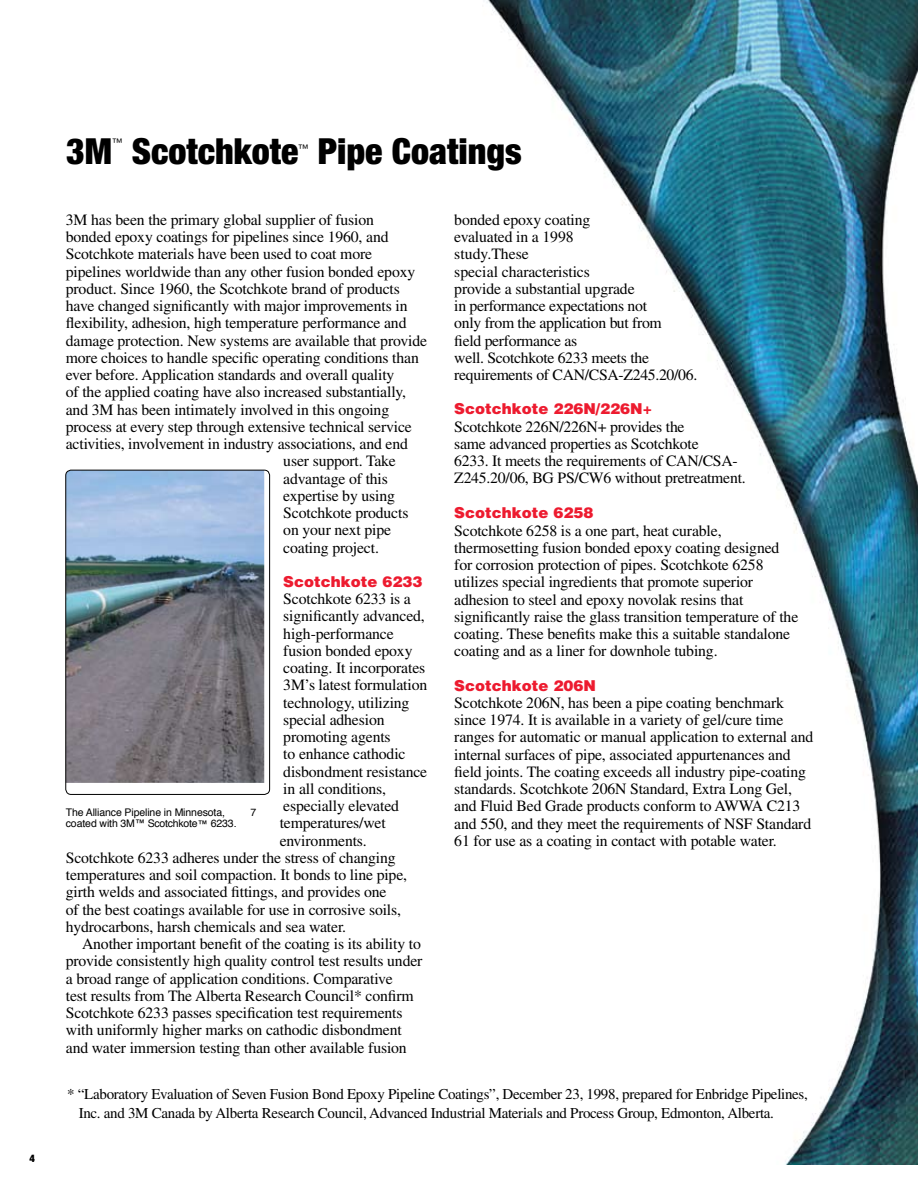
<style>
.page{position:relative;width:918px;height:1188px;background:#fff}
.page>*{position:absolute;margin:0;border:0;box-sizing:border-box;transform-origin:0 0}
.t1{font:900 condensed 36px "Helvetica Neue";color:#000}
.t2{font:15.75px/17.2px "Times";letter-spacing:-.01em;color:#000}
.t3{font:15px/18.8px "Times";letter-spacing:-.02em;color:#000}
.t4{font:900 15px "Helvetica";color:#ed1b2f}
.t5{font:10.5px "Helvetica";letter-spacing:-.01em;color:#000}
.t6{font:condensed 10.5px "Helvetica Neue";color:#000}
.t7{font:900 condensed 10.5px "Helvetica Neue";color:#000}
</style>
<div class="page">
<img style="left:65px;top:0;width:853px;height:1164px">
<div style="left:66px;top:470px;width:204px;height:324px;background:#fff;border-radius:5px"></div>
<img style="left:66px;top:470px;width:198px;height:313px">
<div style="left:65px;top:470px;width:205px;height:325px;border:1px solid #000;border-radius:5px"></div>
<p class="t7" style="left:30px;top:1152px;width:7px">4</p>
<h1 class="t1" style="left:66px;top:129px;width:48px">3M</h1>
<p class="t6" style="left:112px;top:136px;width:12px">™</p>
<h1 class="t1" style="left:132px;top:129px;width:168px">Scotchkote</h1>
<p class="t6" style="left:298px;top:142px;width:12px">™</p>
<h1 class="t1" style="left:318px;top:129px;width:206px">Pipe Coatings</h1>
<p class="t2" style="left:66px;top:211px;width:310px">3M has been the primary global supplier of fusion</p>
<p class="t2" style="left:66px;top:228px;width:324px">bonded epoxy coatings for pipelines since 1960, and</p>
<p class="t2" style="left:66px;top:245px;width:308px">Scotchkote materials have been used to coat more</p>
<p class="t2" style="left:66px;top:263px;width:351px">pipelines worldwide than any other fusion bonded epoxy</p>
<p class="t2" style="left:66px;top:280px;width:336px">product. Since 1960, the Scotchkote brand of products</p>
<p class="t2" style="left:66px;top:297px;width:343px">have changed significantly with major improvements in</p>
<p class="t2" style="left:66px;top:314px;width:342px">flexibility, adhesion, high temperature performance and</p>
<p class="t2" style="left:66px;top:332px;width:363px">damage protection. New systems are available that provide</p>
<p class="t2" style="left:66px;top:349px;width:355px">more choices to handle specific operating conditions than</p>
<p class="t2" style="left:66px;top:366px;width:330px">ever before. Application standards and overall quality</p>
<p class="t2" style="left:66px;top:383px;width:342px">of the applied coating have also increased substantially,</p>
<p class="t2" style="left:66px;top:401px;width:325px">and 3M has been intimately involved in this ongoing</p>
<p class="t2" style="left:66px;top:418px;width:348px">process at every step through extensive technical service</p>
<p class="t2" style="left:66px;top:435px;width:344px">activities, involvement in industry associations, and end</p>
<p class="t2" style="left:283px;top:452px;width:114px">user support. Take</p>
<p class="t2" style="left:283px;top:470px;width:106px">advantage of this</p>
<p class="t2" style="left:283px;top:487px;width:113px">expertise by using</p>
<p class="t2" style="left:283px;top:504px;width:127px">Scotchkote products</p>
<p class="t2" style="left:283px;top:521px;width:109px">on your next pipe</p>
<p class="t2" style="left:283px;top:539px;width:97px">coating project.</p>
<p class="t4" style="left:283px;top:572px;width:141px">Scotchkote 6233</p>
<p class="t2" style="left:283px;top:590px;width:129px">Scotchkote 6233 is a</p>
<p class="t2" style="left:283px;top:607px;width:143px">significantly advanced,</p>
<p class="t2" style="left:283px;top:625px;width:112px">high-performance</p>
<p class="t2" style="left:283px;top:642px;width:131px">fusion bonded epoxy</p>
<p class="t2" style="left:283px;top:659px;width:144px">coating. It incorporates</p>
<p class="t2" style="left:283px;top:676px;width:145px">3M’s latest formulation</p>
<p class="t2" style="left:283px;top:694px;width:128px">technology, utilizing</p>
<p class="t2" style="left:283px;top:711px;width:103px">special adhesion</p>
<p class="t2" style="left:283px;top:728px;width:109px">promoting agents</p>
<p class="t2" style="left:283px;top:745px;width:124px">to enhance cathodic</p>
<p class="t2" style="left:283px;top:763px;width:145px">disbondment resistance</p>
<p class="t2" style="left:283px;top:780px;width:104px">in all conditions,</p>
<p class="t2" style="left:283px;top:797px;width:117px">especially elevated</p>
<p class="t2" style="left:280px;top:814px;width:108px">temperatures/wet</p>
<p class="t2" style="left:280px;top:832px;width:89px">environments.</p>
<p class="t2" style="left:66px;top:849px;width:331px">Scotchkote 6233 adheres under the stress of changing</p>
<p class="t2" style="left:66px;top:866px;width:343px">temperatures and soil compaction. It bonds to line pipe,</p>
<p class="t2" style="left:66px;top:883px;width:322px">girth welds and associated fittings, and provides one</p>
<p class="t2" style="left:66px;top:901px;width:337px">of the best coatings available for use in corrosive soils,</p>
<p class="t2" style="left:66px;top:918px;width:282px">hydrocarbons, harsh chemicals and sea water.</p>
<p class="t2" style="left:82px;top:935px;width:340px">Another important benefit of the coating is its ability to</p>
<p class="t2" style="left:66px;top:952px;width:358px">provide consistently high quality control test results under</p>
<p class="t2" style="left:66px;top:970px;width:328px">a broad range of application conditions. Comparative</p>
<p class="t2" style="left:66px;top:987px;width:349px">test results from The Alberta Research Council* confirm</p>
<p class="t2" style="left:66px;top:1004px;width:338px">Scotchkote 6233 passes specification test requirements</p>
<p class="t2" style="left:66px;top:1021px;width:337px">with uniformly higher marks on cathodic disbondment</p>
<p class="t2" style="left:66px;top:1039px;width:343px">and water immersion testing than other available fusion</p>
<p class="t5" style="left:66px;top:804px;width:161px">The Alliance Pipeline in Minnesota,</p>
<p class="t5" style="left:250px;top:804px;width:7px">7</p>
<p class="t5" style="left:66px;top:814px;width:172px">coated with 3M™ Scotchkote™ 6233.</p>
<p class="t2" style="left:454px;top:211px;width:245px">bonded epoxy coating<br>evaluated in a 1998<br>study.These<br>special characteristics<br>provide a substantial upgrade<br>in performance expectations not<br>only from the application but from<br>field performance as<br>well. Scotchkote 6233 meets the requirements of CAN/CSA-Z245.20/06.</p>
<p class="t4" style="left:454px;top:399px;width:200px">Scotchkote 226N/226N+</p>
<p class="t2" style="left:454px;top:418px;width:293px">Scotchkote 226N/226N+ provides the<br>same advanced properties as Scotchkote<br>6233. It meets the requirements of CAN/CSA-Z245.20/06, BG PS/CW6 without pretreatment.</p>
<p class="t4" style="left:454px;top:503px;width:141px">Scotchkote 6258</p>
<p class="t2" style="left:454px;top:522px;width:346px">Scotchkote 6258 is a one part, heat curable, thermosetting fusion bonded epoxy coating designed for corrosion protection of pipes. Scotchkote 6258 utilizes special ingredients that promote superior adhesion to steel and epoxy novolak resins that significantly raise the glass transition temperature of the coating. These benefits make this a suitable standalone coating and as a liner for downhole tubing.</p>
<p class="t4" style="left:454px;top:675px;width:143px">Scotchkote 206N</p>
<p class="t2" style="left:454px;top:694px;width:361px">Scotchkote 206N, has been a pipe coating benchmark since 1974. It is available in a variety of gel/cure time ranges for automatic or manual application to external and internal surfaces of pipe, associated appurtenances and field joints. The coating exceeds all industry pipe-coating standards. Scotchkote 206N Standard, Extra Long Gel, and Fluid Bed Grade products conform to AWWA C213 and 550, and they meet the requirements of NSF Standard 61 for use as a coating in contact with potable water.</p>
<p class="t3" style="left:79px;top:1085px;width:731px;text-indent:-11px">* “Laboratory Evaluation of Seven Fusion Bond Epoxy Pipeline Coatings”, December 23, 1998, prepared for Enbridge Pipelines,<br>Inc. and 3M Canada by Alberta Research Council, Advanced Industrial Materials and Process Group, Edmonton, Alberta.</p>
</div>
